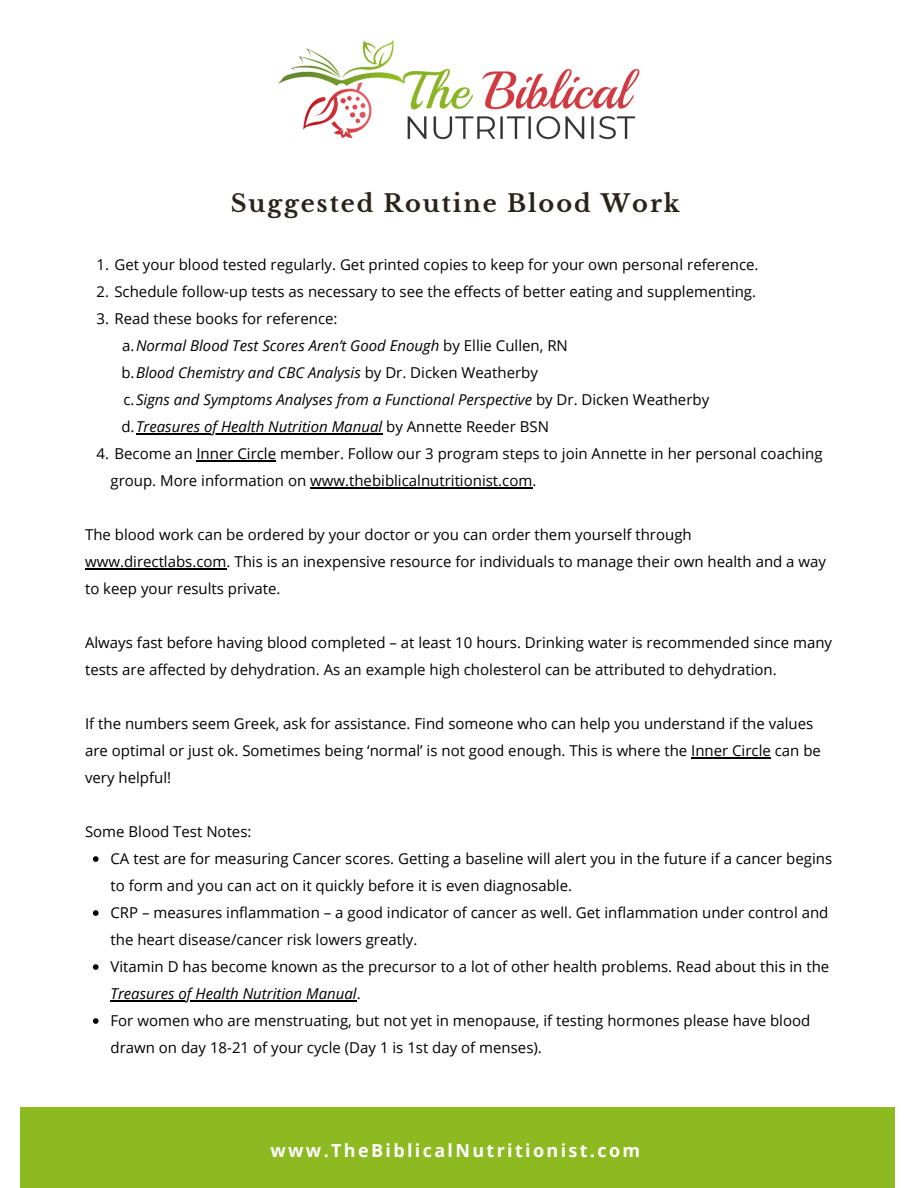
<style>
.page{position:relative;width:918px;height:1188px;background:#fff}
.page>*{position:absolute;margin:0;border:0;box-sizing:border-box;transform-origin:0 0}
.t1{font:700 24px "Libre Baskerville";letter-spacing:.08em;color:#292318}
.t2{font:700 18px "Open Sans";letter-spacing:.13em;color:#fff}
.t3{font:15px/27px "Open Sans";color:#000}
.t4{font:italic 15px "Open Sans";color:#000}
.s1{font-style:normal}
.s2{font-style:italic}
</style>
<div class="page">
<div style="left:21px;top:1107px;width:874px;height:81px;background:#8db921"></div>
<hr style="left:136px;top:433px;width:246px;height:1px;background:#000">
<hr style="left:196px;top:460px;width:80px;height:1px;background:#000">
<hr style="left:310px;top:487px;width:222px;height:1px;background:#000">
<svg style="left:93px;top:856px;width:6px;height:6px"></svg>
<svg style="left:93px;top:910px;width:6px;height:6px"></svg>
<svg style="left:93px;top:964px;width:6px;height:6px"></svg>
<hr style="left:111px;top:1000px;width:246px;height:1px;background:#000">
<svg style="left:93px;top:1018px;width:6px;height:6px"></svg>
<hr style="left:85px;top:568px;width:142px;height:1px;background:#000">
<hr style="left:691px;top:757px;width:80px;height:1px;background:#000">
<img style="left:278px;top:39px;width:362px;height:101px">
<p class="t1" style="left:231px;top:189px;width:451px">Suggested Routine Blood Work</p>
<p class="t3" style="left:97px;top:251px;width:664px">1. Get your blood tested regularly. Get printed copies to keep for your own personal reference.</p>
<p class="t3" style="left:97px;top:278px;width:661px">2. Schedule follow-up tests as necessary to see the effects of better eating and supplementing.</p>
<p class="t3" style="left:97px;top:305px;width:243px">3. Read these books for reference:</p>
<p class="t4" style="left:122px;top:335px;width:447px"><span class="s1">a.</span>Normal Blood Test Scores Aren’t Good Enough <span class="s1">by Ellie Cullen, RN</span></p>
<p class="t4" style="left:121px;top:362px;width:418px"><span class="s1">b.</span>Blood Chemistry and CBC Analysis <span class="s1">by Dr. Dicken Weatherby</span></p>
<p class="t4" style="left:123px;top:389px;width:587px"><span class="s1">c.</span>Signs and Symptoms Analyses from a Functional Perspective <span class="s1">by Dr. Dicken Weatherby</span></p>
<p class="t4" style="left:121px;top:416px;width:429px"><span class="s1">d.</span>Treasures of Health Nutrition Manual <span class="s1">by Annette Reeder BSN</span></p>
<p class="t3" style="left:111px;top:440px;width:714px;text-indent:-14px">4. Become an Inner Circle member. Follow our 3 program steps to join Annette in her personal coaching group. More information on www.thebiblicalnutritionist.com.</p>
<p class="t3" style="left:85px;top:521px;width:743px">The blood work can be ordered by your doctor or you can order them yourself through www.directlabs.com. This is an inexpensive resource for individuals to manage their own health and a way to keep your results private.</p>
<p class="t3" style="left:85px;top:629px;width:749px">Always fast before having blood completed – at least 10 hours. Drinking water is recommended since many tests are affected by dehydration. As an example high cholesterol can be attributed to dehydration.</p>
<p class="t3" style="left:85px;top:710px;width:737px">If the numbers seem Greek, ask for assistance. Find someone who can help you understand if the values are optimal or just ok. Sometimes being ‘normal’ is not good enough. This is where the Inner Circle can be very helpful!</p>
<p class="t3" style="left:85px;top:818px;width:168px">Some Blood Test Notes:</p>
<p class="t3" style="left:111px;top:845px;width:723px">CA test are for measuring Cancer scores. Getting a baseline will alert you in the future if a cancer begins to form and you can act on it quickly before it is even diagnosable.</p>
<p class="t3" style="left:111px;top:899px;width:719px">CRP – measures inflammation – a good indicator of cancer as well. Get inflammation under control and the heart disease/cancer risk lowers greatly.</p>
<p class="t3" style="left:111px;top:953px;width:720px">Vitamin D has become known as the precursor to a lot of other health problems. Read about this in the<br><span class="s2">Treasures of Health Nutrition Manual</span>.</p>
<p class="t3" style="left:111px;top:1007px;width:701px">For women who are menstruating, but not yet in menopause, if testing hormones please have blood drawn on day 18-21 of your cycle (Day 1 is 1st day of menses).</p>
<p class="t2" style="left:270px;top:1138px;width:371px">www.TheBiblicalNutritionist.com</p>
</div>
